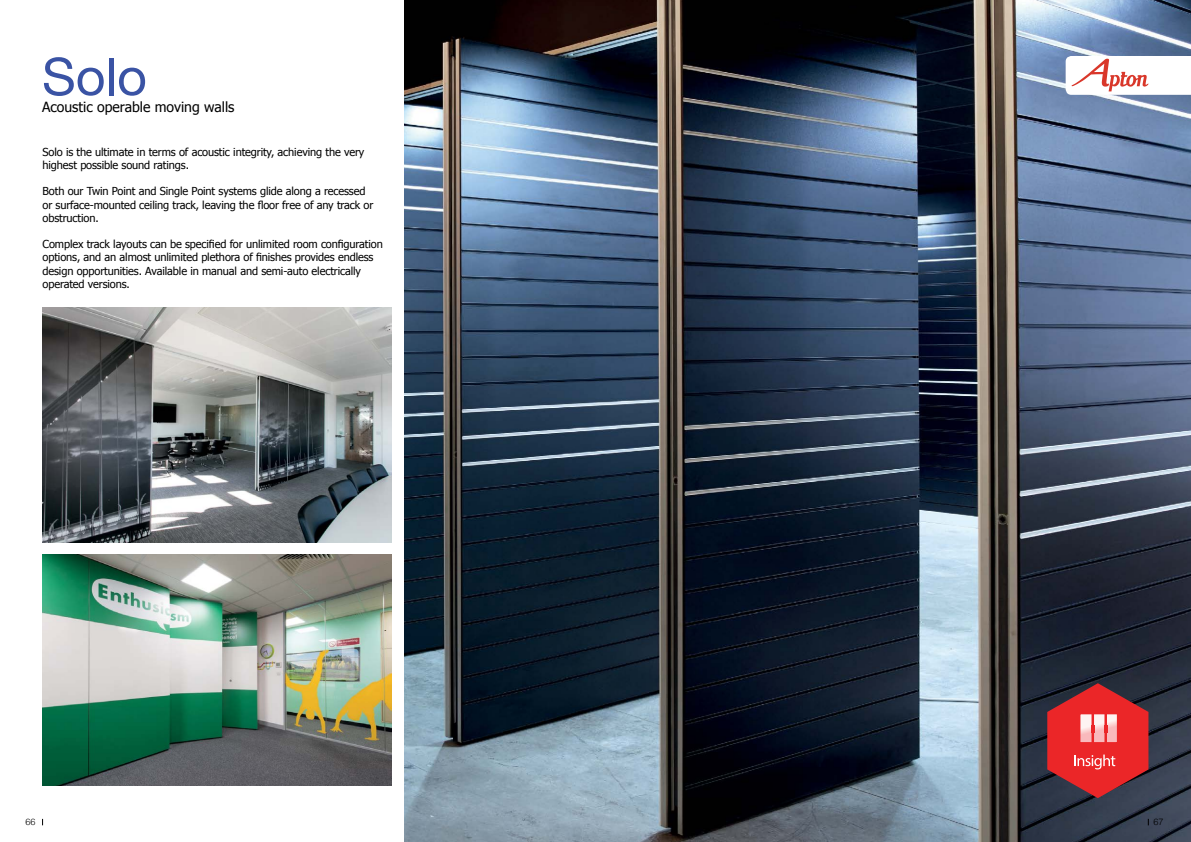
<style>
.page{position:relative;width:1191px;height:842px;background:#fff}
.page>*{position:absolute;margin:0;border:0;box-sizing:border-box;transform-origin:0 0}
.t1{font:52px "Helvetica Neue";color:#3a53a4}
.t2{font:14px "Tahoma";color:#000}
.t3{font:11px/13.2px "Tahoma";letter-spacing:-.01em;color:#000}
.t4{font:300 9px "Helvetica";color:#000}
</style>
<div class="page">
<img style="left:404px;top:0;width:787px;height:842px">
<img style="left:43px;top:308px;width:348px;height:234px">
<img style="left:42px;top:555px;width:349px;height:230px">
<svg style="left:1047px;top:683px;width:101px;height:115px;background:#b9383d"></svg>
<hr style="left:1104px;top:714px;width:3px;height:29px;background:#eb2628">
<div style="left:1078px;top:712px;width:41px;height:32px;border:2px solid #eb2628"></div>
<svg style="left:1065px;top:56px;width:126px;height:39px"></svg>
<h1 class="t1" style="left:42px;top:39px;width:106px">Solo</h1>
<p class="t2" style="left:42px;top:97px;width:194px">Acoustic operable moving walls</p>
<p class="t3" style="left:43px;top:145px;width:323px">Solo is the ultimate in terms of acoustic integrity, achieving the very highest possible sound ratings.</p>
<p class="t3" style="left:43px;top:184px;width:332px">Both our Twin Point and Single Point systems glide along a recessed or surface-mounted ceiling track, leaving the floor free of any track or obstruction.</p>
<p class="t3" style="left:43px;top:237px;width:342px">Complex track layouts can be specified for unlimited room configuration options, and an almost unlimited plethora of finishes provides endless design opportunities. Available in manual and semi-auto electrically operated versions.</p>
<p class="t4" style="left:26px;top:814px;width:12px">66</p>
<p class="t4" style="left:1153px;top:814px;width:12px">67</p>
</div>
